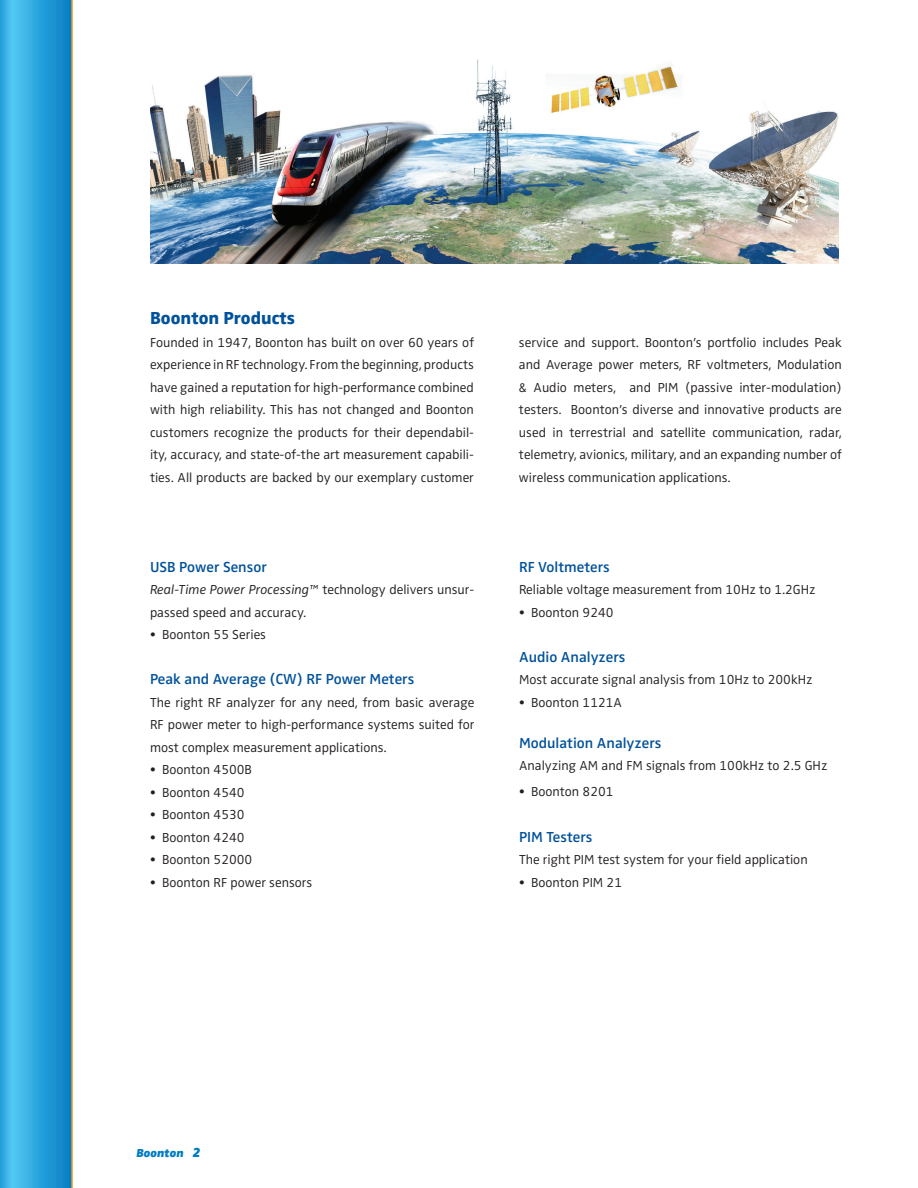
<style>
.page{position:relative;width:918px;height:1188px;background:#fff}
.page>*{position:absolute;margin:0;border:0;box-sizing:border-box;transform-origin:0 0}
.t1{font:800 18px "Zwo Pro";color:#01529a}
.t2{font:600 15px "Zwo Pro";color:#01529a}
.t3{font:300 13.5px/22.5px "Zwo Pro";color:#231f20;text-align:justify}
.t4{font:italic 900 12px "Zwo Pro";color:#007cc2}
.s1{font-style:italic}
.s2{font-size:13.5px}
</style>
<div class="page">
<img style="left:150px;top:59px;width:688px;height:205px">
<svg style="left:0;top:0;width:71px;height:1188px;background:#2ca4dc"></svg>
<hr style="left:71px;top:0;width:2px;height:1188px;background:#f79321">
<h1 class="t1" style="left:150px;top:307px;width:147px">Boonton Products</h1>
<p class="t3" style="left:150px;top:331px;width:326px">Founded in 1947, Boonton has built on over 60 years of experience in RF technology. From the beginning, products have gained a reputation for high-performance combined with high reliability. This has not changed and Boonton customers recognize the products for their dependabil&shy;ity, accuracy, and state-of-the art measurement capabili&shy;ties. All products are backed by our exemplary customer</p>
<p class="t3" style="left:519px;top:331px;width:324px">service and support. Boonton’s portfolio includes Peak and Average power meters, RF voltmeters, Modulation &amp; Audio meters, and PIM (passive inter-modulation) testers. Boonton’s diverse and innovative products are used in terrestrial and satellite communication, radar, telemetry, avionics, military, and an expanding number of wireless communication applications.</p>
<p class="t2" style="left:150px;top:558px;width:118px">USB Power Sensor</p>
<p class="t3" style="left:150px;top:579px;width:326px"><span class="s1">Real-Time Power Processing™</span> technology delivers unsur&shy;passed speed and accuracy.</p>
<p class="t3" style="left:150px;top:624px;width:118px">• Boonton 55 Series</p>
<p class="t2" style="left:150px;top:670px;width:266px">Peak and Average (CW) RF Power Meters</p>
<p class="t3" style="left:150px;top:691px;width:326px">The right RF analyzer for any need, from basic average RF power meter to high-performance systems suited for most complex measurement applications.</p>
<p class="t3" style="left:150px;top:759px;width:104px">• Boonton 4500B</p>
<p class="t3" style="left:150px;top:781px;width:96px">• Boonton 4540</p>
<p class="t3" style="left:150px;top:804px;width:96px">• Boonton 4530</p>
<p class="t3" style="left:150px;top:826px;width:96px">• Boonton 4240</p>
<p class="t3" style="left:150px;top:849px;width:104px">• Boonton 52000</p>
<p class="t3" style="left:150px;top:871px;width:164px">• Boonton RF power sensors</p>
<p class="t2" style="left:519px;top:558px;width:92px">RF Voltmeters</p>
<p class="t3" style="left:519px;top:579px;width:298px">Reliable voltage measurement from 10Hz to 1.2GHz</p>
<p class="t3" style="left:519px;top:601px;width:96px">• Boonton 9240</p>
<p class="t2" style="left:519px;top:648px;width:108px">Audio Analyzers</p>
<p class="t3" style="left:519px;top:669px;width:295px">Most accurate signal analysis from 10Hz to 200kHz</p>
<p class="t3" style="left:519px;top:691px;width:105px">• Boonton 1121A</p>
<p class="t2" style="left:519px;top:734px;width:144px">Modulation Analyzers</p>
<p class="t3" style="left:519px;top:755px;width:310px">Analyzing AM and FM signals from 100kHz to 2.5 GHz</p>
<p class="t3" style="left:519px;top:781px;width:96px">• Boonton 8201</p>
<p class="t2" style="left:519px;top:828px;width:75px">PIM Testers</p>
<p class="t3" style="left:519px;top:849px;width:290px">The right PIM test system for your field application</p>
<p class="t3" style="left:519px;top:871px;width:105px">• Boonton PIM 21</p>
<p class="t4" style="left:136px;top:1145px;width:65px">Boonton <span class="s2">2</span></p>
</div>
